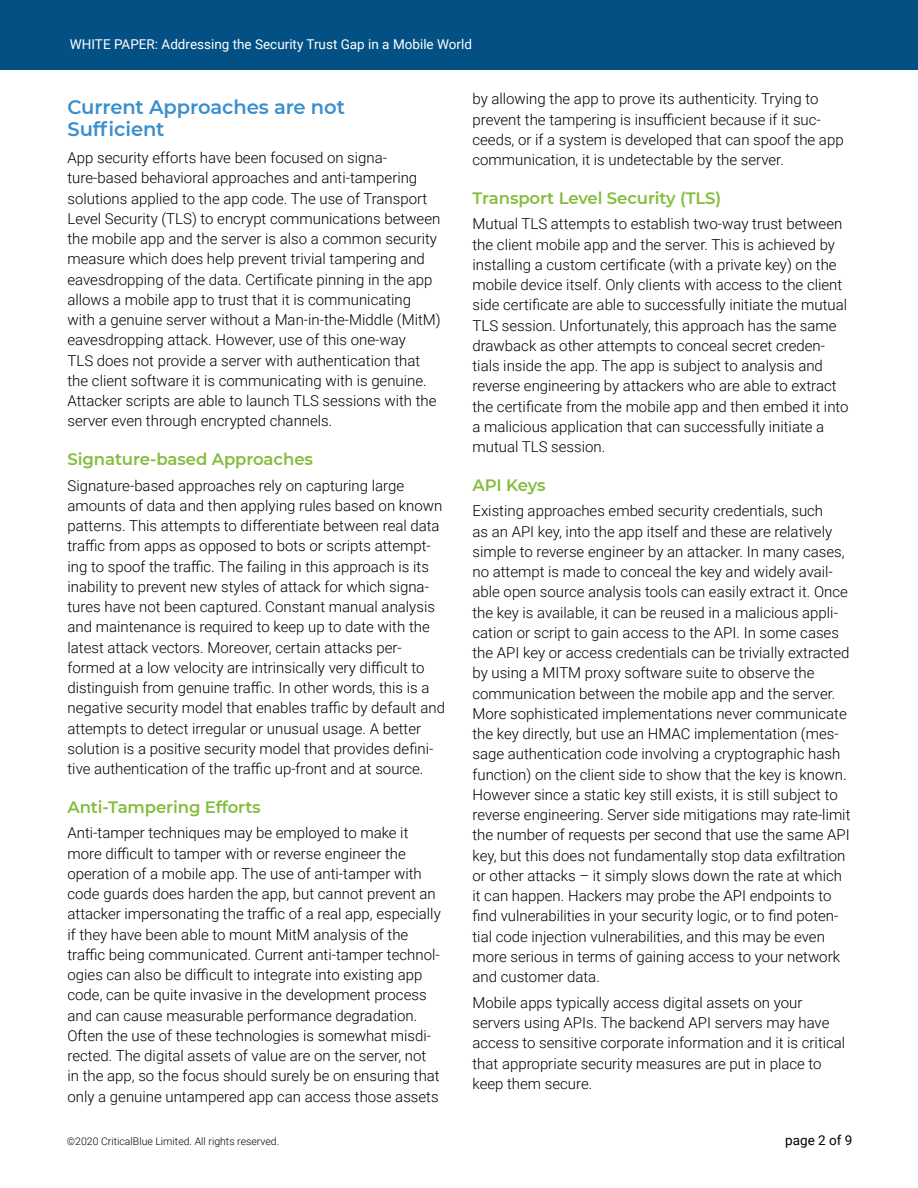
<style>
.page{position:relative;width:918px;height:1188px;background:#fff}
.page>*{position:absolute;margin:0;border:0;box-sizing:border-box;transform-origin:0 0}
.t1{font:600 19.5px/22.5px "Montserrat";letter-spacing:-.005em;color:#398ecd}
.t2{font:600 16.5px "Montserrat";letter-spacing:-.005em;color:#84bd3d}
.t3{font:300 15px/20.2px "Roboto";color:#000}
.t4{font:13.5px "Roboto";color:#fff}
.t5{font:13.5px "Roboto";color:#000}
.t6{font:300 10.5px "Roboto";color:#000}
</style>
<div class="page">
<div style="left:0;top:0;width:918px;height:69px;background:#035184"></div>
<p class="t4" style="left:70px;top:35px;width:404px">WHITE PAPER: Addressing the Security Trust Gap in a Mobile World</p>
<h1 class="t1" style="left:68px;top:94px;width:279px">Current Approaches are not<br>Sufficient</h1>
<p class="t3" style="left:68px;top:147px;width:375px">App security efforts have been focused on signa&shy;ture-based behavioral approaches and anti-tampering solutions applied to the app code. The use of Transport Level Security (TLS) to encrypt communications between the mobile app and the server is also a common security measure which does help prevent trivial tampering and eavesdropping of the data. Certificate pinning in the app allows a mobile app to trust that it is communicating with a genuine server without a Man-in-the-Middle (MitM) eavesdropping attack. However, use of this one-way<br>TLS does not provide a server with authentication that the client software it is communicating with is genuine.<br>Attacker scripts are able to launch TLS sessions with the server even through encrypted channels.</p>
<p class="t2" style="left:68px;top:447px;width:247px">Signature-based Approaches</p>
<p class="t3" style="left:68px;top:475px;width:379px">Signature-based approaches rely on capturing large amounts of data and then applying rules based on known patterns. This attempts to differentiate between real data traffic from apps as opposed to bots or scripts attempt&shy;ing to spoof the traffic. The failing in this approach is its inability to prevent new styles of attack for which signa&shy;tures have not been captured. Constant manual analysis and maintenance is required to keep up to date with the latest attack vectors. Moreover, certain attacks per&shy;formed at a low velocity are intrinsically very difficult to distinguish from genuine traffic. In other words, this is a negative security model that enables traffic by default and attempts to detect irregular or unusual usage. A better solution is a positive security model that provides defini&shy;tive authentication of the traffic up-front and at source.</p>
<p class="t2" style="left:68px;top:795px;width:195px">Anti-Tampering Efforts</p>
<p class="t3" style="left:68px;top:822px;width:375px">Anti-tamper techniques may be employed to make it more difficult to tamper with or reverse engineer the operation of a mobile app. The use of anti-tamper with code guards does harden the app, but cannot prevent an attacker impersonating the traffic of a real app, especially if they have been able to mount MitM analysis of the traffic being communicated. Current anti-tamper technol&shy;ogies can also be difficult to integrate into existing app code, can be quite invasive in the development process and can cause measurable performance degradation.<br>Often the use of these technologies is somewhat misdi&shy;rected. The digital assets of value are on the server, not in the app, so the focus should surely be on ensuring that only a genuine untampered app can access those assets</p>
<p class="t3" style="left:472px;top:88px;width:373px">by allowing the app to prove its authenticity. Trying to prevent the tampering is insufficient because if it suc&shy;ceeds, or if a system is developed that can spoof the app communication, it is undetectable by the server.</p>
<p class="t2" style="left:472px;top:186px;width:250px">Transport Level Security (TLS)</p>
<p class="t3" style="left:472px;top:213px;width:378px">Mutual TLS attempts to establish two-way trust between the client mobile app and the server. This is achieved by installing a custom certificate (with a private key) on the mobile device itself. Only clients with access to the client side certificate are able to successfully initiate the mutual TLS session. Unfortunately, this approach has the same drawback as other attempts to conceal secret creden&shy;tials inside the app. The app is subject to analysis and reverse engineering by attackers who are able to extract the certificate from the mobile app and then embed it into a malicious application that can successfully initiate a mutual TLS session.</p>
<p class="t2" style="left:472px;top:473px;width:75px">API Keys</p>
<p class="t3" style="left:472px;top:500px;width:380px">Existing approaches embed security credentials, such<br>as an API key, into the app itself and these are relatively simple to reverse engineer by an attacker. In many cases, no attempt is made to conceal the key and widely avail&shy;able open source analysis tools can easily extract it. Once the key is available, it can be reused in a malicious appli&shy;cation or script to gain access to the API. In some cases the API key or access credentials can be trivially extracted by using a MITM proxy software suite to observe the communication between the mobile app and the server.<br>More sophisticated implementations never communicate the key directly, but use an HMAC implementation (mes&shy;sage authentication code involving a cryptographic hash function) on the client side to show that the key is known.<br>However since a static key still exists, it is still subject to reverse engineering. Server side mitigations may rate-limit the number of requests per second that use the same API key, but this does not fundamentally stop data exfiltration or other attacks – it simply slows down the rate at which it can happen. Hackers may probe the API endpoints to find vulnerabilities in your security logic, or to find poten&shy;tial code injection vulnerabilities, and this may be even more serious in terms of gaining access to your network and customer data.</p>
<p class="t3" style="left:472px;top:992px;width:374px">Mobile apps typically access digital assets on your servers using APIs. The backend API servers may have access to sensitive corporate information and it is critical that appropriate security measures are put in place to keep them secure.</p>
<p class="t6" style="left:67px;top:1134px;width:214px">©2020 CriticalBlue Limited. All rights reserved.</p>
<p class="t5" style="left:785px;top:1131px;width:69px">page 2 of 9</p>
</div>
